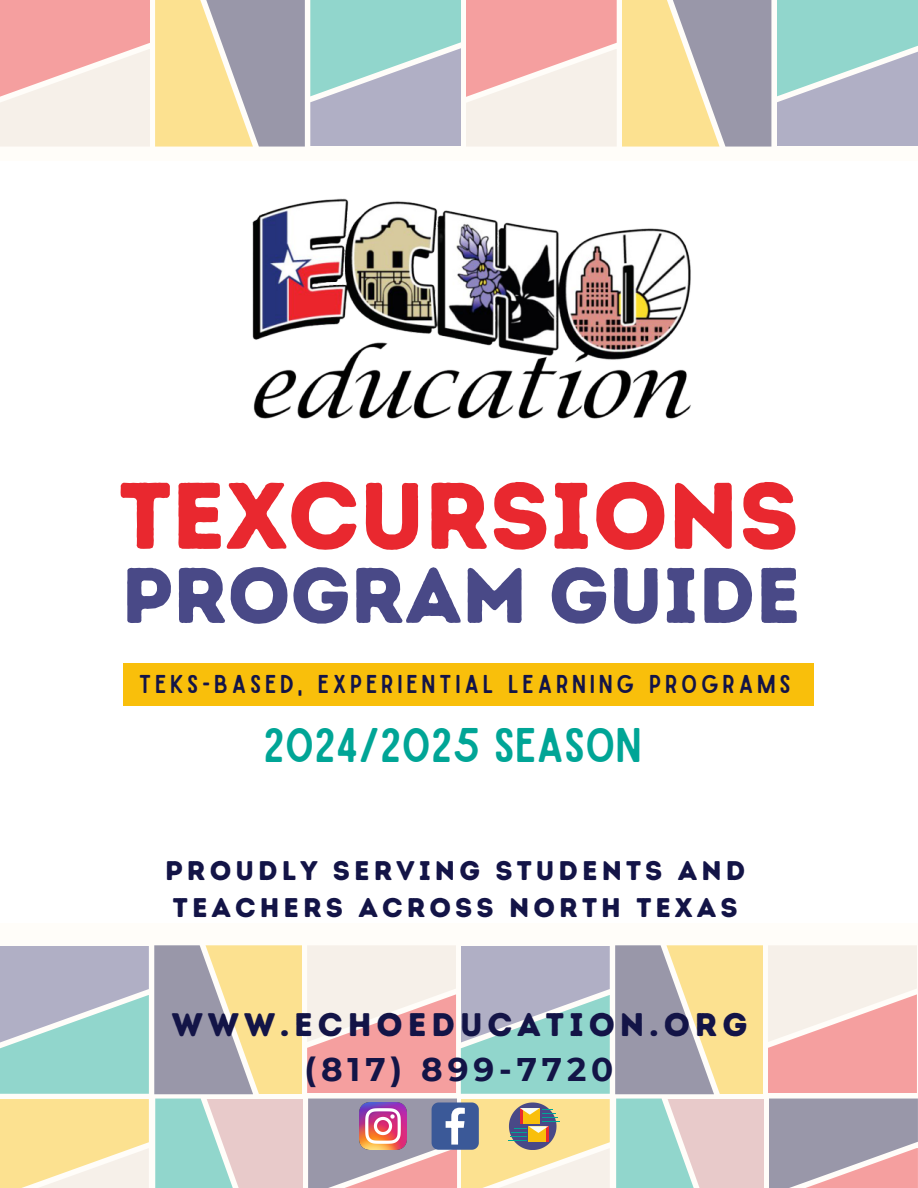
<style>
.page{position:relative;width:918px;height:1188px;background:#fff}
.page>*{position:absolute;margin:0;border:0;box-sizing:border-box;transform-origin:0 0}
.t1{font:94.05px "Intro Rust Base";color:#e9282f}
.t2{font:78.45px "Intro Rust Base";color:#494987}
.t3{font:46.5px "Sailors";color:#00a596}
.t4{font:32.7px "Intro Rust Base";letter-spacing:.15em;color:#131447}
.t5{font:700 32.7px "Montserrat";letter-spacing:.15em;color:#131447}
.t6{font:27px/37.2px "Intro Rust Base";letter-spacing:.15em;color:#131447}
.t7{font:24.6px "Sailors";letter-spacing:.15em;color:#131447}
</style>
<div class="page">
<img style="left:252px;top:198px;width:439px;height:221px">
<div style="left:0;top:923px;width:918px;height:265px;background:#fffcf5"></div>
<svg style="left:0;top:945px;width:918px;height:243px"></svg>
<svg style="left:0;top:0;width:918px;height:147px;background:#cfc6bd"></svg>
<div style="left:123px;top:663px;width:691px;height:43px;background:#f9bf0b"></div>
<h4 class="t1" style="left:119px;top:459px;width:682px">TEXCURSIONS</h4>
<p class="t2" style="left:122px;top:548px;width:681px">PROGRAM GUIDE</p>
<h2 class="t7" style="left:139px;top:675px;width:653px">TEKS-BASED, EXPERIENTIAL LEARNING PROGRAMS</h2>
<h5 class="t3" style="left:264px;top:728px;width:380px">2024/2025 SEASON</h5>
<p class="t6" style="left:165px;top:852px;width:582px">PROUDLY SERVING STUDENTS AND<br>TEACHERS ACROSS NORTH TEXAS</p>
<h5 class="t4" style="left:172px;top:1005px;width:577px">WWW.ECHOEDUCATION.ORG</h5>
<h3 class="t5" style="left:305px;top:1050px;width:310px">(817) 899-7720</h3>
</div>
